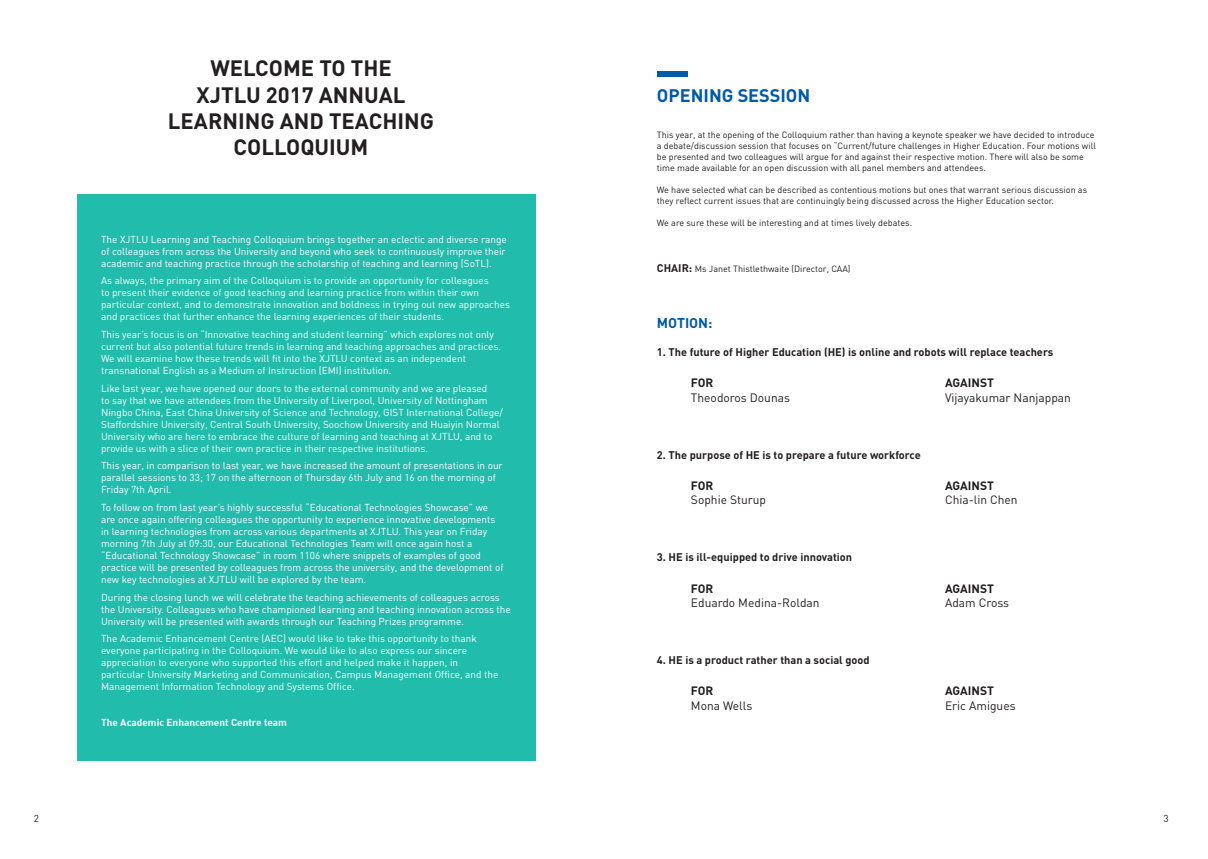
<style>
.page{position:relative;width:1208px;height:859px;background:#fff}
.page>*{position:absolute;margin:0;border:0;box-sizing:border-box;transform-origin:0 0}
.t1{font:700 22px/26.4px "DIN";color:#231f20;text-align:center}
.t2{font:700 18px "DIN";color:#015aaa}
.t3{font:700 14px "DIN";color:#015aaa}
.t4{font:12px "DIN";color:#231f20}
.t5{font:700 12px "DIN";color:#231f20}
.t6{font:700 11px "DIN";color:#231f20}
.t7{font:10px/12px "DIN";color:#fff}
.t8{font:700 10px "DIN";color:#fff}
.t9{font:10px "DIN";color:#231f20}
.t10{font:9px/10.8px "DIN";color:#231f20}
.s1{font-weight:700;font-size:11px}
</style>
<div class="page">
<div style="left:77px;top:194px;width:458px;height:567px;background:#22bcac"></div>
<div style="left:657px;top:71px;width:30px;height:5px;background:#015aaa"></div>
<h1 class="t1" style="left:168px;top:54px;width:268px">WELCOME TO THE<br>XJTLU 2017 ANNUAL<br>LEARNING AND TEACHING<br>COLLOQUIUM</h1>
<p class="t7" style="left:101px;top:233px;width:407px;text-align:justify">The XJTLU Learning and Teaching Colloquium brings together an eclectic and diverse range of colleagues from across the University and beyond who seek to continuously improve their academic and teaching practice through the scholarship of teaching and learning (SoTL).</p>
<p class="t7" style="left:101px;top:275px;width:410px">As always, the primary aim of the Colloquium is to provide an opportunity for colleagues<br>to present their evidence of good teaching and learning practice from within their own particular context, and to demonstrate innovation and boldness in trying out new approaches and practices that further enhance the learning experiences of their students.</p>
<p class="t7" style="left:101px;top:328px;width:402px">This year’s focus is on “Innovative teaching and student learning” which explores not only current but also potential future trends in learning and teaching approaches and practices.<br>We will examine how these trends will fit into the XJTLU context as an independent transnational English as a Medium of Instruction (EMI) institution.</p>
<p class="t7" style="left:101px;top:382px;width:403px">Like last year, we have opened our doors to the external community and we are pleased<br>to say that we have attendees from the University of Liverpool, University of Nottingham Ningbo China, East China University of Science and Technology, GIST International College/ Staffordshire University, Central South University, Soochow University and Huaiyin Normal University who are here to embrace the culture of learning and teaching at XJTLU, and to provide us with a slice of their own practice in their respective institutions.</p>
<p class="t7" style="left:101px;top:460px;width:403px">This year, in comparison to last year, we have increased the amount of presentations in our parallel sessions to 33; 17 on the afternoon of Thursday 6th July and 16 on the morning of<br>Friday 7th April.</p>
<p class="t7" style="left:101px;top:501px;width:404px">To follow on from last year’s highly successful “Educational Technologies Showcase” we are once again offering colleagues the opportunity to experience innovative developments in learning technologies from across various departments at XJTLU. This year on Friday morning 7th July at 09:30, our Educational Technologies Team will once again host a “Educational Technology Showcase” in room 1106 where snippets of examples of good practice will be presented by colleagues from across the university, and the development of new key technologies at XJTLU will be explored by the team.</p>
<p class="t7" style="left:101px;top:591px;width:411px">During the closing lunch we will celebrate the teaching achievements of colleagues across the University. Colleagues who have championed learning and teaching innovation across the<br>University will be presented with awards through our Teaching Prizes programme.</p>
<p class="t7" style="left:101px;top:633px;width:399px">The Academic Enhancement Centre (AEC) would like to take this opportunity to thank everyone participating in the Colloquium. We would like to also express our sincere appreciation to everyone who supported this effort and helped make it happen, in particular University Marketing and Communication, Campus Management Office, and the Management Information Technology and Systems Office.</p>
<p class="t8" style="left:101px;top:716px;width:187px">The Academic Enhancement Centre team</p>
<h2 class="t2" style="left:657px;top:83px;width:155px">OPENING SESSION</h2>
<p class="t10" style="left:657px;top:129px;width:440px">This year, at the opening of the Colloquium rather than having a keynote speaker we have decided to introduce a debate/discussion session that focuses on “Current/future challenges in Higher Education. Four motions will be presented and two colleagues will argue for and against their respective motion. There will also be some time made available for an open discussion with all panel members and attendees.</p>
<p class="t10" style="left:657px;top:184px;width:432px">We have selected what can be described as contentious motions but ones that warrant serious discussion as they reflect current issues that are continuingly being discussed across the Higher Education sector.</p>
<p class="t10" style="left:657px;top:217px;width:257px">We are sure these will be interesting and at times lively debates.</p>
<p class="t10" style="left:657px;top:264px;width:195px"><span class="s1">CHAIR:</span> Ms Janet Thistlethwaite (Director, CAA)</p>
<h3 class="t3" style="left:657px;top:314px;width:57px">MOTION:</h3>
<p class="t6" style="left:657px;top:345px;width:398px">1. The future of Higher Education (HE) is online and robots will replace teachers</p>
<p class="t5" style="left:691px;top:375px;width:24px">FOR</p>
<p class="t5" style="left:945px;top:375px;width:50px">AGAINST</p>
<p class="t4" style="left:691px;top:390px;width:101px">Theodoros Dounas</p>
<p class="t4" style="left:945px;top:390px;width:127px">Vijayakumar Nanjappan</p>
<p class="t6" style="left:657px;top:448px;width:265px">2. The purpose of HE is to prepare a future workforce</p>
<p class="t5" style="left:691px;top:478px;width:24px">FOR</p>
<p class="t5" style="left:945px;top:478px;width:50px">AGAINST</p>
<p class="t4" style="left:691px;top:493px;width:77px">Sophie Sturup</p>
<p class="t4" style="left:945px;top:493px;width:74px">Chia-lin Chen</p>
<p class="t6" style="left:657px;top:550px;width:197px">3. HE is ill-equipped to drive innovation</p>
<p class="t5" style="left:691px;top:580px;width:24px">FOR</p>
<p class="t5" style="left:945px;top:580px;width:50px">AGAINST</p>
<p class="t4" style="left:691px;top:595px;width:130px">Eduardo Medina-Roldan</p>
<p class="t4" style="left:945px;top:595px;width:66px">Adam Cross</p>
<p class="t6" style="left:657px;top:653px;width:214px">4. HE is a product rather than a social good</p>
<p class="t5" style="left:691px;top:683px;width:24px">FOR</p>
<p class="t5" style="left:945px;top:683px;width:50px">AGAINST</p>
<p class="t4" style="left:691px;top:698px;width:63px">Mona Wells</p>
<p class="t4" style="left:945px;top:698px;width:72px">Eric Amigues</p>
<p class="t9" style="left:34px;top:812px;width:7px">2</p>
<p class="t9" style="left:1163px;top:812px;width:7px">3</p>
</div>
